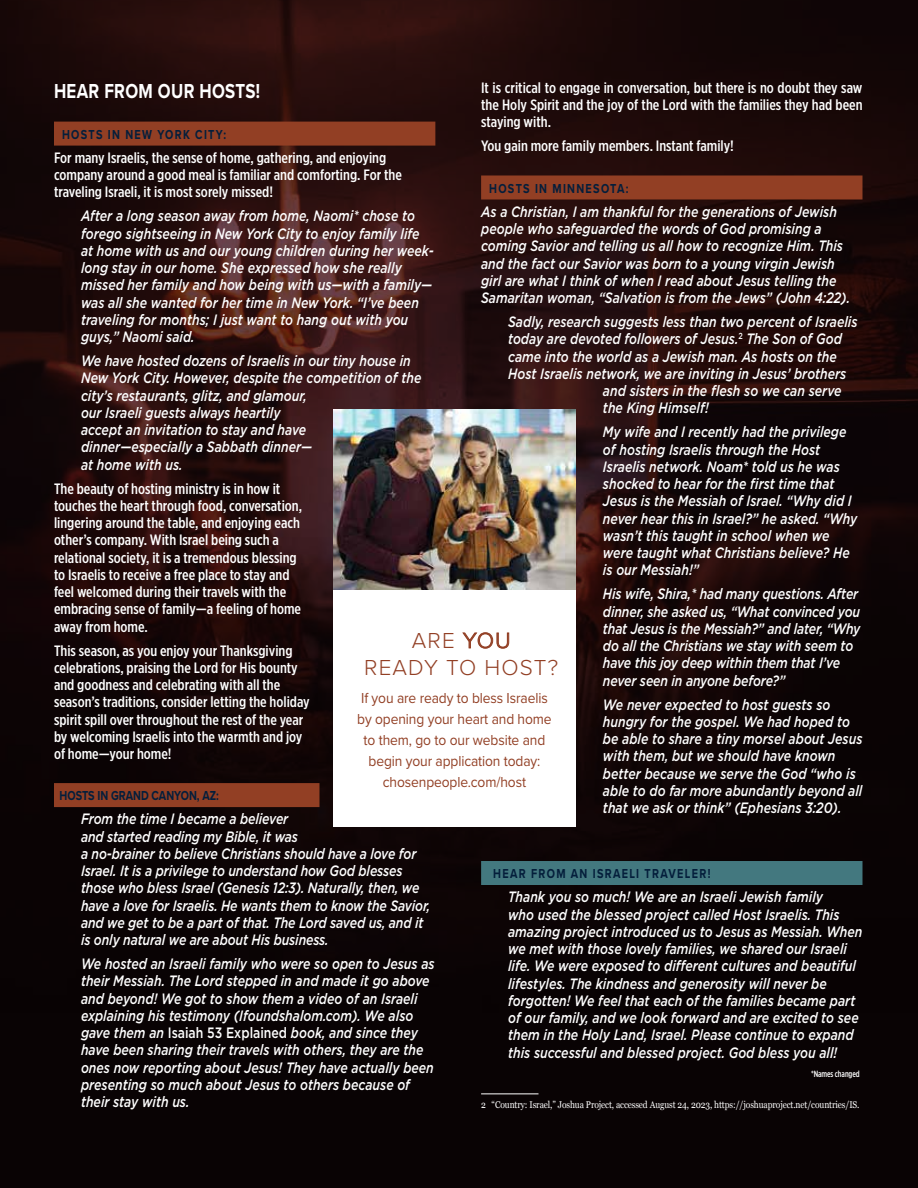
<style>
.page{position:relative;width:918px;height:1188px;background:#fff}
.page>*{position:absolute;margin:0;border:0;box-sizing:border-box;transform-origin:0 0}
.t1{font:300 22.5px/27px "Proxima Nova";letter-spacing:.05em;color:#923f24;text-align:center}
.t2{font:700 21px "Proxima Nova";letter-spacing:.02em;color:#fff;scale:.8 1}
.t3{font:italic 500 15px/17.2px "Gotham";color:#fff;scale:.82 1}
.t4{font:500 15px/17.2px "Gotham X Narrow";color:#fff}
.t5{font:15px/21px "Proxima Nova";letter-spacing:-.01em;color:#923f24;text-align:center;scale:.92 1}
.t6{font:700 13.5px "Proxima Nova";letter-spacing:.12em;color:#041e3b;scale:.8 1}
.t7{font:700 13.5px "Proxima Nova";color:#041e3b;scale:.8 1}
.t8{font:9.75px "Georgia";letter-spacing:-.01em;color:#fff;scale:.87 1}
.t9{font:500 9px "Gotham X Narrow";letter-spacing:-.01em;color:#fff;scale:.9 1}
.s1{font-style:normal}
</style>
<div class="page">
<img style="left:0;top:0;width:918px;height:1188px">
<div style="left:54px;top:122px;width:381px;height:24px;background:#923f24"></div>
<div style="left:54px;top:783px;width:266px;height:24px;background:#923f24"></div>
<div style="left:481px;top:176px;width:381px;height:24px;background:#923f24"></div>
<div style="left:481px;top:861px;width:381px;height:24px;background:#43787f"></div>
<div style="left:333px;top:590px;width:243px;height:237px;background:#fff"></div>
<hr style="left:481px;top:1094px;width:57px;height:1px;background:#fff">
<img style="left:333px;top:409px;width:243px;height:181px">
<p class="t4" style="left:481px;top:79px;width:383px;text-align:justify">It is critical to engage in conversation, but there is no doubt they saw the Holy Spirit and the joy of the Lord with the families they had been staying with.</p>
<p class="t4" style="left:481px;top:137px;width:254px">You gain more family members. Instant family!</p>
<p class="t6" style="left:489px;top:178px;width:176px">HOSTS IN MINNESOTA:</p>
<p class="t3" style="left:481px;top:203px;width:451px">As a Christian, I am thankful for the generations of Jewish people who safeguarded the words of God promising a coming Savior and telling us all how to recognize Him. This and the fact our Savior was born to a young virgin Jewish girl are what I think of when I read about Jesus telling the Samaritan woman, “Salvation is from the Jews” (John 4:22).</p>
<p class="t3" style="left:508px;top:313px;width:428px">Sadly, research suggests less than two percent of Israelis</p>
<p class="t3" style="left:508px;top:330px;width:409px">today are devoted followers of Jesus.<sup>2</sup> The Son of God</p>
<p class="t3" style="left:508px;top:347px;width:402px">came into the world as a Jewish man. As hosts on the</p>
<p class="t3" style="left:508px;top:365px;width:414px">Host Israelis network, we are inviting in Jesus’ brothers</p>
<p class="t3" style="left:603px;top:382px;width:293px">and sisters in the flesh so we can serve</p>
<p class="t3" style="left:603px;top:399px;width:130px">the King Himself!</p>
<p class="t3" style="left:603px;top:423px;width:312px">My wife and I recently had the privilege of hosting Israelis through the Host Israelis network. Noam* told us he was shocked to hear for the first time that Jesus is the Messiah of Israel. “Why did I never hear this in Israel?” he asked. “Why wasn’t this taught in school when we were taught what Christians believe? He is our Messiah!”</p>
<p class="t3" style="left:603px;top:585px;width:315px">His wife, Shira,* had many questions. After dinner, she asked us, “What convinced you that Jesus is the Messiah?” and later, “Why do all the Christians we stay with seem to have this joy deep within them that I’ve never seen in anyone before?”</p>
<p class="t3" style="left:603px;top:695px;width:318px">We never expected to host guests so hungry for the gospel. We had hoped to be able to share a tiny morsel about Jesus with them, but we should have known better because we serve the God “who is able to do far more abundantly beyond all that we ask or think” (Ephesians 3:20).</p>
<h2 class="t2" style="left:54px;top:75px;width:259px">HEAR FROM OUR HOSTS!</h2>
<p class="t6" style="left:62px;top:124px;width:206px">HOSTS IN NEW YORK CITY:</p>
<p class="t4" style="left:54px;top:149px;width:349px">For many Israelis, the sense of home, gathering, and enjoying company around a good meal is familiar and comforting. For the traveling Israeli, it is most sorely missed!</p>
<p class="t3" style="left:81px;top:207px;width:432px">After a long season away from home, Naomi* chose to forego sightseeing in New York City to enjoy family life at home with us and our young children during her week&shy;long stay in our home. She expressed how she really missed her family and how being with us—with a family— was all she wanted for her time in New York. “I’ve been traveling for months; I just want to hang out with you guys,” Naomi said.</p>
<p class="t3" style="left:81px;top:352px;width:417px">We have hosted dozens of Israelis in our tiny house in New York City. However, despite the competition of the city’s restaurants, glitz, and glamour,<br>our Israeli guests always heartily<br>accept an invitation to stay and have dinner—especially a Sabbath dinner—<br>at home with us.</p>
<p class="t4" style="left:54px;top:480px;width:250px">The beauty of hosting ministry is in how it touches the heart through food, conversation, lingering around the table, and enjoying each other’s company. With Israel being such a relational society, it is a tremendous blessing to Israelis to receive a free place to stay and feel welcomed during their travels with the embracing sense of family—a feeling of home away from home.</p>
<p class="t4" style="left:54px;top:642px;width:257px">This season, as you enjoy your Thanksgiving celebrations, praising the Lord for His bounty and goodness and celebrating with all the season’s traditions, consider letting the holiday spirit spill over throughout the rest of the year by welcoming Israelis into the warmth and joy of home—your home!</p>
<p class="t7" style="left:60px;top:786px;width:201px">HOSTS IN GRAND CANYON, AZ:</p>
<p class="t3" style="left:81px;top:810px;width:427px">From the time I became a believer<br>and started reading my Bible, it was<br>a no-brainer to believe Christians should have a love for Israel. It is a privilege to understand how God blesses those who bless Israel (Genesis 12:3). Naturally, then, we have a love for Israelis. He wants them to know the Savior, and we get to be a part of that. The Lord saved us, and it is only natural we are about His business.</p>
<p class="t3" style="left:81px;top:955px;width:433px">We hosted an Israeli family who were so open to Jesus as their Messiah. The Lord stepped in and made it go above and beyond! We got to show them a video of an Israeli explaining his testimony (Ifoundshalom.com). We also gave them an <span class="s1">Isaiah 53 Explained</span> book, and since they have been sharing their travels with others, they are the ones now reporting about Jesus! They have actually been presenting so much about Jesus to others because of their stay with us.</p>
<h1 class="t1" style="left:364px;top:626px;width:195px">ARE YOU<br>READY TO HOST?</h1>
<p class="t5" style="left:357px;top:687px;width:213px">If you are ready to bless Israelis by opening your heart and home to them, go to our website and begin your application today: chosenpeople.com/host</p>
<p class="t6" style="left:493px;top:864px;width:273px">HEAR FROM AN ISRAELI TRAVELER!</p>
<p class="t3" style="left:508px;top:888px;width:434px">Thank you so much! We are an Israeli Jewish family<br>who used the blessed project called Host Israelis. This amazing project introduced us to Jesus as Messiah. When we met with those lovely families, we shared our Israeli life. We were exposed to different cultures and beautiful lifestyles. The kindness and generosity will never be forgotten! We feel that each of the families became part of our family, and we look forward and are excited to see them in the Holy Land, Israel. Please continue to expand this successful and blessed project. God bless you all!</p>
<p class="t9" style="left:811px;top:1069px;width:56px">*Names changed</p>
<p class="t8" style="left:481px;top:1097px;width:437px">2 “Country: Israel,” Joshua Project, accessed August 24, 2023, https://joshuaproject.net/countries/IS.</p>
</div>
